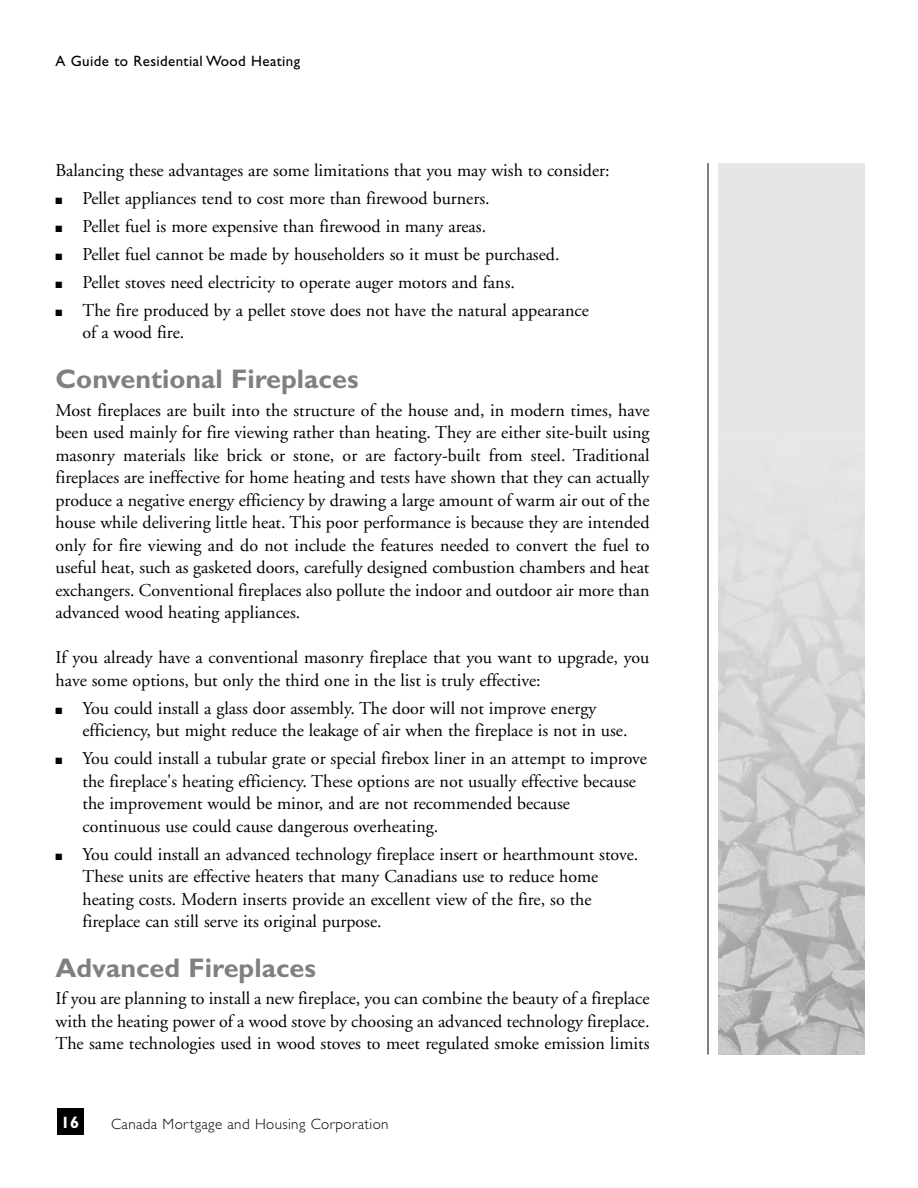
<style>
.page{position:relative;width:918px;height:1188px;background:#fff}
.page>*{position:absolute;margin:0;border:0;box-sizing:border-box;transform-origin:0 0}
.t1{font:700 27px "Gill Sans Std";color:#808080}
.t2{font:18px/22.5px "Adobe Garamond";color:#000}
.t3{font:700 16.5px "Gill Sans Std";color:#fff}
.t4{font:300 15px "Gill Sans Std";letter-spacing:.025em;color:#000}
.t5{font:15px "Gill Sans Std";letter-spacing:.025em;color:#000}
</style>
<div class="page">
<div style="left:57px;top:1108px;width:27px;height:28px;background:#000"></div>
<hr style="left:708px;top:163px;width:1px;height:892px;background:#000">
<div style="left:718px;top:164px;width:146px;height:890px;background:#e6e6e6"></div>
<img style="left:718px;top:543px;width:146px;height:511px">
<p class="t5" style="left:55px;top:56px;width:246px">A Guide to Residential Wood Heating</p>
<p class="t2" style="left:55px;top:161px;width:556px">Balancing these advantages are some limitations that you may wish to consider:</p>
<p class="t2" style="left:55px;top:189px;width:436px">■ Pellet appliances tend to cost more than firewood burners.</p>
<p class="t2" style="left:55px;top:217px;width:432px">■ Pellet fuel is more expensive than firewood in many areas.</p>
<p class="t2" style="left:55px;top:245px;width:506px">■ Pellet fuel cannot be made by householders so it must be purchased.</p>
<p class="t2" style="left:55px;top:273px;width:461px">■ Pellet stoves need electricity to operate auger motors and fans.</p>
<p class="t2" style="left:82px;top:301px;width:508px;text-indent:-27px">■ The fire produced by a pellet stove does not have the natural appearance of a wood fire.</p>
<h1 class="t1" style="left:55px;top:370px;width:305px">Conventional Fireplaces</h1>
<p class="t2" style="left:55px;top:401px;width:596px;text-align:justify">Most fireplaces are built into the structure of the house and, in modern times, have been used mainly for fire viewing rather than heating. They are either site-built using masonry materials like brick or stone, or are factory-built from steel. Traditional fireplaces are ineffective for home heating and tests have shown that they can actually produce a negative energy efficiency by drawing a large amount of warm air out of the house while delivering little heat. This poor performance is because they are intended only for fire viewing and do not include the features needed to convert the fuel to useful heat, such as gasketed doors, carefully designed combustion chambers and heat exchangers. Conventional fireplaces also pollute the indoor and outdoor air more than advanced wood heating appliances.</p>
<p class="t2" style="left:55px;top:648px;width:596px">If you already have a conventional masonry fireplace that you want to upgrade, you have some options, but only the third one in the list is truly effective:</p>
<p class="t2" style="left:82px;top:698px;width:547px;text-indent:-27px">■ You could install a glass door assembly. The door will not improve energy efficiency, but might reduce the leakage of air when the fireplace is not in use.</p>
<p class="t2" style="left:82px;top:749px;width:566px;text-indent:-27px">■ You could install a tubular grate or special firebox liner in an attempt to improve the fireplace's heating efficiency. These options are not usually effective because the improvement would be minor, and are not recommended because continuous use could cause dangerous overheating.</p>
<p class="t2" style="left:82px;top:844px;width:557px;text-indent:-27px">■ You could install an advanced technology fireplace insert or hearthmount stove.<br>These units are effective heaters that many Canadians use to reduce home heating costs. Modern inserts provide an excellent view of the fire, so the fireplace can still serve its original purpose.</p>
<h1 class="t1" style="left:55px;top:958px;width:262px">Advanced Fireplaces</h1>
<p class="t2" style="left:55px;top:989px;width:596px;text-align:justify">If you are planning to install a new fireplace, you can combine the beauty of a fireplace with the heating power of a wood stove by choosing an advanced technology fireplace.<br>The same technologies used in wood stoves to meet regulated smoke emission limits</p>
<p class="t3" style="left:61px;top:1117px;width:20px">16</p>
<p class="t4" style="left:111px;top:1119px;width:279px">Canada Mortgage and Housing Corporation</p>
</div>
